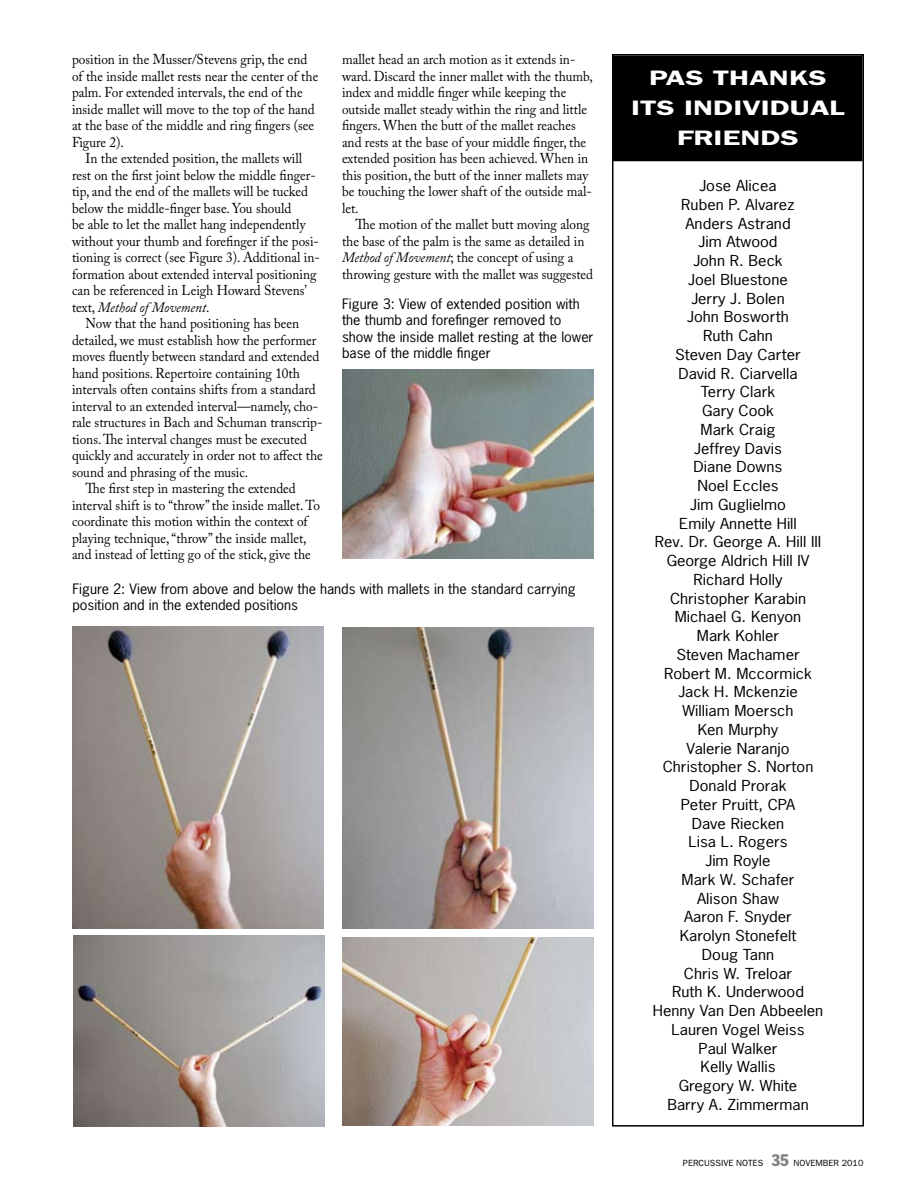
<style>
.page{position:relative;width:918px;height:1188px;background:#fff}
.page>*{position:absolute;margin:0;border:0;box-sizing:border-box;transform-origin:0 0}
.t1{font:600 21px/30px "Franklin Gothic";color:#fff;text-align:center;scale:1.45 1}
.t2{font:14.25px/16.5px "Adobe Caslon Pro";color:#000;scale:.93 1}
.t3{font:14.25px/18.8px "News Gothic Std";color:#000;text-align:center;scale:1.15 1}
.t4{font:13.5px/16.5px "News Gothic Std";color:#000;scale:1.05 1}
.t5{font:9px "Franklin Gothic";color:#000}
.s1{font-style:italic}
.s2{font-stretch:condensed;font-size:16.5px;color:#808284}
</style>
<div class="page">
<img style="left:72px;top:627px;width:252px;height:301px">
<img style="left:74px;top:936px;width:250px;height:191px">
<img style="left:342px;top:627px;width:252px;height:301px">
<img style="left:342px;top:937px;width:252px;height:189px">
<img style="left:342px;top:370px;width:252px;height:188px">
<div style="left:612px;top:54px;width:252px;height:1073px;border:2px solid #000"></div>
<div style="left:613px;top:56px;width:249px;height:104px;background:#000"></div>
<div style="left:612px;top:56px;width:250px;height:105px;border:2px solid #000"></div>
<p class="t2" style="left:72px;top:51px;width:266px">position in the Musser/Stevens grip, the end of the inside mallet rests near the center of the palm. For extended intervals, the end of the inside mallet will move to the top of the hand at the base of the middle and ring fingers (see Figure 2).</p>
<p class="t2" style="left:72px;top:150px;width:268px;text-indent:14px">In the extended position, the mallets will rest on the first joint below the middle finger&shy;tip, and the end of the mallets will be tucked below the middle-finger base. You should<br>be able to let the mallet hang independently without your thumb and forefinger if the posi&shy;tioning is correct (see Figure 3). Additional in&shy;formation about extended interval positioning can be referenced in Leigh Howard Stevens’ text, <span class="s1">Method of Movement</span>.</p>
<p class="t2" style="left:86px;top:315px;width:231px">Now that the hand positioning has been</p>
<p class="t2" style="left:72px;top:332px;width:264px">detailed, we must establish how the performer</p>
<p class="t2" style="left:72px;top:348px;width:267px">moves fluently between standard and extended</p>
<p class="t2" style="left:72px;top:365px;width:247px">hand positions. Repertoire containing 10th</p>
<p class="t2" style="left:72px;top:381px;width:264px">intervals often contains shifts from a standard</p>
<p class="t2" style="left:72px;top:398px;width:266px">interval to an extended interval—namely, cho-</p>
<p class="t2" style="left:72px;top:414px;width:271px">rale structures in Bach and Schuman transcrip-</p>
<p class="t2" style="left:72px;top:431px;width:254px">tions. The interval changes must be executed</p>
<p class="t2" style="left:72px;top:447px;width:271px">quickly and accurately in order not to affect the</p>
<p class="t2" style="left:72px;top:464px;width:191px">sound and phrasing of the music.</p>
<p class="t2" style="left:86px;top:480px;width:228px">The first step in mastering the extended</p>
<p class="t2" style="left:72px;top:497px;width:268px">interval shift is to “throw” the inside mallet. To</p>
<p class="t2" style="left:72px;top:513px;width:255px">coordinate this motion within the context of</p>
<p class="t2" style="left:72px;top:530px;width:254px">playing technique, “throw” the inside mallet,</p>
<p class="t2" style="left:72px;top:546px;width:258px">and instead of letting go of the stick, give the</p>
<p class="t4" style="left:72px;top:580px;width:481px">Figure 2: View from above and below the hands with mallets in the standard carrying position and in the extended positions</p>
<p class="t2" style="left:342px;top:51px;width:271px">mallet head an arch motion as it extends in&shy;ward. Discard the inner mallet with the thumb, index and middle finger while keeping the outside mallet steady within the ring and little fingers. When the butt of the mallet reaches and rests at the base of your middle finger, the extended position has been achieved. When in this position, the butt of the inner mallets may be touching the lower shaft of the outside mal&shy;let.</p>
<p class="t2" style="left:342px;top:216px;width:272px;text-indent:14px">The motion of the mallet butt moving along the base of the palm is the same as detailed in <span class="s1">Method of Movement</span>; the concept of using a throwing gesture with the mallet was suggested</p>
<p class="t4" style="left:342px;top:295px;width:241px">Figure 3: View of extended position with the thumb and forefinger removed to show the inside mallet resting at the lower base of the middle finger</p>
<h1 class="t1" style="left:631px;top:62px;width:149px">PAS THANKS<br>ITS INDIVIDUAL<br>FRIENDS</h1>
<p class="t3" style="left:653px;top:176px;width:150px">Jose Alicea<br>Ruben P. Alvarez<br>Anders Astrand<br>Jim Atwood<br>John R. Beck<br>Joel Bluestone<br>Jerry J. Bolen<br>John Bosworth<br>Ruth Cahn<br>Steven Day Carter<br>David R. Ciarvella<br>Terry Clark<br>Gary Cook<br>Mark Craig<br>Jeffrey Davis<br>Diane Downs<br>Noel Eccles<br>Jim Guglielmo<br>Emily Annette Hill<br>Rev. Dr. George A. Hill III<br>George Aldrich Hill IV<br>Richard Holly<br>Christopher Karabin<br>Michael G. Kenyon<br>Mark Kohler<br>Steven Machamer<br>Robert M. Mccormick<br>Jack H. Mckenzie<br>William Moersch<br>Ken Murphy<br>Valerie Naranjo<br>Christopher S. Norton<br>Donald Prorak<br>Peter Pruitt, CPA<br>Dave Riecken<br>Lisa L. Rogers<br>Jim Royle<br>Mark W. Schafer<br>Alison Shaw<br>Aaron F. Snyder<br>Karolyn Stonefelt<br>Doug Tann<br>Chris W. Treloar<br>Ruth K. Underwood<br>Henny Van Den Abbeelen<br>Lauren Vogel Weiss<br>Paul Walker<br>Kelly Wallis<br>Gregory W. White<br>Barry A. Zimmerman</p>
<p class="t5" style="left:683px;top:1157px;width:117px">PERCUSSIVE NOTES <span class="s2">35</span> NOVE</p>
<p class="t5" style="left:816px;top:1157px;width:49px">MBER 2010</p>
</div>
